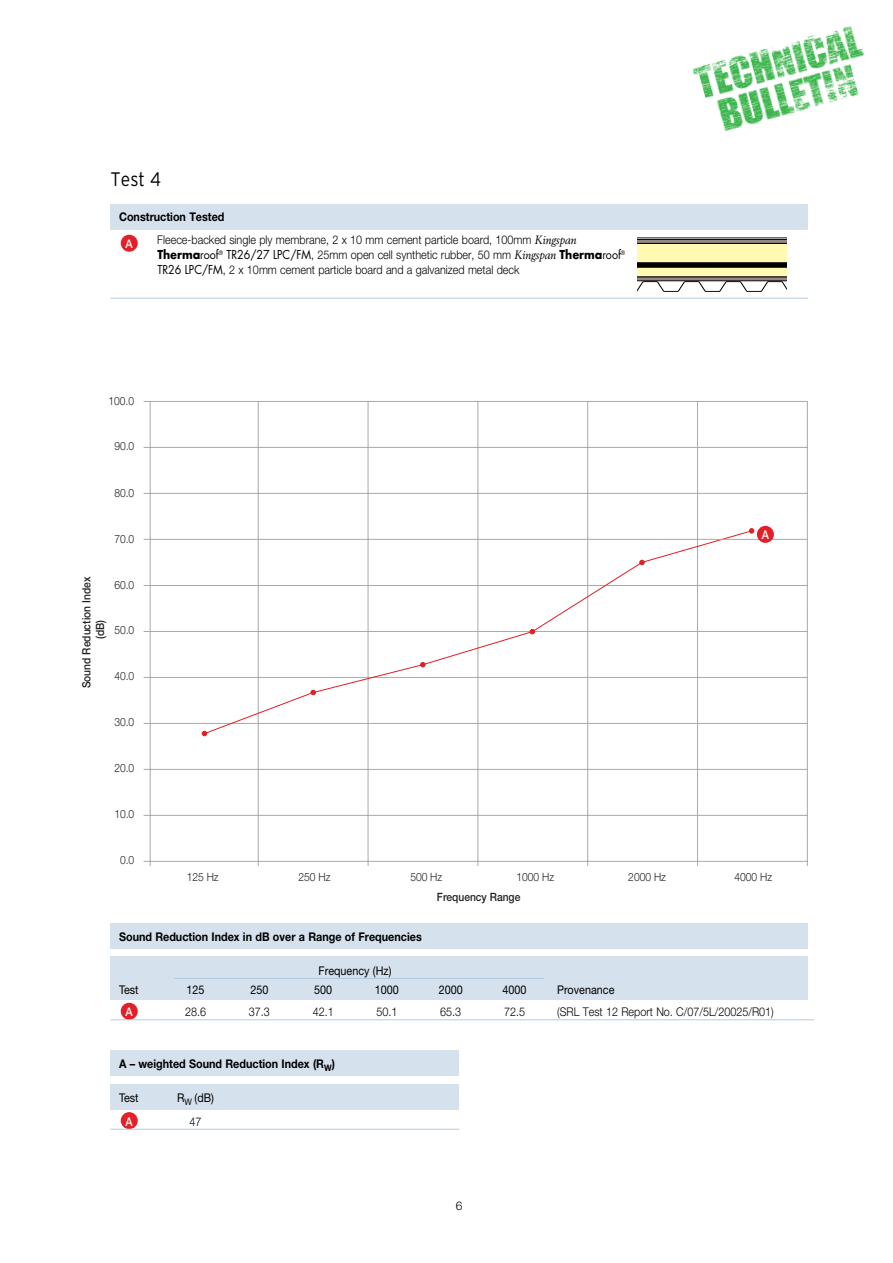
<style>
.page{position:relative;width:893px;height:1263px;background:#fff}
.page>*{position:absolute;margin:0;border:0;box-sizing:border-box;transform-origin:0 0}
.t1{font:300 19.5px "Interstate";color:#000;scale:.9 1}
.t2{font:300 12px/23.5px "Helvetica Neue";color:#000;scale:.9 1}
.t3{font:700 12px "Helvetica Neue";color:#000;scale:.9 1}
.t4{font:12px/23.2px "Helvetica Neue";color:#000;text-align:center;scale:.9 1}
.t5{font:500 12px "Helvetica Neue";color:#fff;scale:.9 1}
.t6{font:300 12px "Helvetica Neue";color:#000}
.t7{font:300 11.4px "Helvetica Neue";color:#231f20;scale:.9 1}
.t8{font:500 11.4px/13.5px "Helvetica Neue";color:#231f20;text-align:center;scale:.9 1}
.s1{font-weight:700}
.s2{font-family:"Berling";font-weight:400;font-style:italic}
.s3{font-family:"Futura";font-weight:700}
.s4{font-family:"Futura";font-weight:400}
.s5{font-weight:300}
</style>
<div class="page">
<img style="left:692px;top:26px;width:172px;height:105px">
<hr style="left:807px;top:539px;width:1px;height:327px;background:#a7a9ac">
<hr style="left:697px;top:539px;width:1px;height:327px;background:#a7a9ac">
<hr style="left:587px;top:539px;width:1px;height:327px;background:#a7a9ac">
<hr style="left:477px;top:539px;width:1px;height:327px;background:#a7a9ac">
<hr style="left:368px;top:539px;width:1px;height:327px;background:#a7a9ac">
<hr style="left:258px;top:539px;width:1px;height:327px;background:#a7a9ac">
<hr style="left:144px;top:861px;width:663px;height:1px;background:#a7a9ac">
<hr style="left:144px;top:815px;width:663px;height:1px;background:#a7a9ac">
<hr style="left:144px;top:769px;width:663px;height:1px;background:#a7a9ac">
<hr style="left:144px;top:723px;width:663px;height:1px;background:#a7a9ac">
<hr style="left:144px;top:677px;width:663px;height:1px;background:#a7a9ac">
<hr style="left:144px;top:631px;width:663px;height:1px;background:#a7a9ac">
<hr style="left:144px;top:585px;width:663px;height:1px;background:#a7a9ac">
<hr style="left:150px;top:539px;width:1px;height:327px;background:#a7a9ac">
<svg style="left:204px;top:540px;width:518px;height:194px"></svg>
<svg style="left:202px;top:731px;width:5px;height:5px"></svg>
<svg style="left:311px;top:690px;width:5px;height:5px"></svg>
<svg style="left:420px;top:662px;width:5px;height:5px"></svg>
<svg style="left:530px;top:629px;width:5px;height:5px"></svg>
<svg style="left:143px;top:401px;width:665px;height:139px"></svg>
<svg style="left:639px;top:560px;width:6px;height:5px"></svg>
<div style="left:757px;top:526px;width:17px;height:17px;background:#e31f27;border-radius:50%"></div>
<div style="left:111px;top:204px;width:697px;height:26px;background:#d5e1ec"></div>
<hr style="left:111px;top:298px;width:697px;height:1px;background:#b5cbdf">
<hr style="left:638px;top:237px;width:149px;height:1px;background:#000">
<svg style="left:638px;top:239px;width:149px;height:53px"></svg>
<div style="left:121px;top:235px;width:17px;height:17px;background:#e31f27;border-radius:50%"></div>
<div style="left:111px;top:957px;width:697px;height:43px;background:#d5e1ec"></div>
<div style="left:121px;top:1003px;width:17px;height:17px;background:#e31f27;border-radius:50%"></div>
<div style="left:111px;top:923px;width:697px;height:25px;background:#d5e1ec"></div>
<hr style="left:174px;top:978px;width:370px;height:1px;background:#b5cbdf">
<div style="left:111px;top:1084px;width:348px;height:26px;background:#d5e1ec"></div>
<div style="left:121px;top:1112px;width:17px;height:17px;background:#e31f27;border-radius:50%"></div>
<div style="left:111px;top:1050px;width:348px;height:26px;background:#d5e1ec"></div>
<hr style="left:111px;top:1019px;width:703px;height:1px;background:#b5cbdf">
<hr style="left:111px;top:1129px;width:348px;height:1px;background:#b5cbdf">
<h1 class="t1" style="left:111px;top:168px;width:58px">Test 4</h1>
<p class="t2" style="left:157px;top:204px;width:467px;text-indent:-38px"><span class="s1">Construction Tested<br></span>Fleece-backed single ply membrane, 2 x 10 mm cement particle board, 100mm <span class="s2">Kingspan</span></p>
<p class="t2" style="left:157px;top:247px;width:521px;line-height:15px"><span class="s3">Therma</span><span class="s4">roof</span><sup>®</sup> <span class="s4">TR26/27 LPC/FM</span>, 25mm open cell synthetic rubber, 50 mm <span class="s2">Kingspan</span> <span class="s3">Therma</span><span class="s4">roof</span><sup>®<br></sup><span class="s4">TR26 LPC/FM</span>, 2 x 10mm cement particle board and a galvanized metal deck</p>
<p class="t5" style="left:126px;top:237px;width:10px">A</p>
<p class="t7" style="left:108px;top:394px;width:30px">100.0</p>
<p class="t7" style="left:114px;top:439px;width:24px">90.0</p>
<p class="t7" style="left:114px;top:486px;width:24px">80.0</p>
<p class="t8" style="left:80px;top:688px;width:125px;rotate:-90deg">Sound Reduction Index (dB)</p>
<p class="t7" style="left:114px;top:532px;width:24px">70.0</p>
<p class="t7" style="left:114px;top:578px;width:24px">60.0</p>
<p class="t7" style="left:114px;top:623px;width:24px">50.0</p>
<p class="t7" style="left:114px;top:669px;width:24px">40.0</p>
<p class="t7" style="left:114px;top:715px;width:24px">30.0</p>
<p class="t7" style="left:114px;top:761px;width:24px">20.0</p>
<p class="t7" style="left:114px;top:807px;width:24px">10.0</p>
<p class="t7" style="left:120px;top:853px;width:17px">0.0</p>
<p class="t5" style="left:762px;top:528px;width:10px">A</p>
<p class="t7" style="left:187px;top:870px;width:37px">125 Hz</p>
<p class="t7" style="left:299px;top:870px;width:37px">250 Hz</p>
<p class="t7" style="left:410px;top:870px;width:37px">500 Hz</p>
<p class="t7" style="left:516px;top:870px;width:43px">1000 Hz</p>
<p class="t7" style="left:628px;top:870px;width:43px">2000 Hz</p>
<p class="t7" style="left:734px;top:870px;width:43px">4000 Hz</p>
<p class="t8" style="left:437px;top:890px;width:94px">Frequency Range</p>
<p class="t3" style="left:119px;top:929px;width:338px">Sound Reduction Index in dB over a Range of Frequencies</p>
<p class="t4" style="left:319px;top:959px;width:82px">Frequency (Hz)</p>
<p class="t4" style="left:119px;top:978px;width:23px">Test</p>
<p class="t4" style="left:187px;top:978px;width:22px">125</p>
<p class="t4" style="left:250px;top:978px;width:22px">250</p>
<p class="t4" style="left:314px;top:978px;width:22px">500</p>
<p class="t4" style="left:375px;top:978px;width:28px">1000</p>
<p class="t4" style="left:439px;top:978px;width:28px">2000</p>
<p class="t4" style="left:502px;top:978px;width:28px">4000</p>
<p class="t4" style="left:557px;top:978px;width:65px">Provenance</p>
<p class="t2" style="left:185px;top:1000px;width:25px">28.6</p>
<p class="t2" style="left:249px;top:1000px;width:25px">37.3</p>
<p class="t2" style="left:313px;top:1000px;width:25px">42.1</p>
<p class="t2" style="left:376px;top:1000px;width:25px">50.1</p>
<p class="t2" style="left:440px;top:1000px;width:25px">65.3</p>
<p class="t2" style="left:504px;top:1000px;width:25px">72.5</p>
<p class="t2" style="left:557px;top:1000px;width:242px">(SRL Test 12 Report No. C/07/5L/20025/R01)</p>
<p class="t5" style="left:126px;top:1005px;width:10px">A</p>
<p class="t3" style="left:119px;top:1056px;width:241px">A – weighted Sound Reduction Index (R<sub>W</sub>)</p>
<p class="t4" style="left:119px;top:1086px;width:23px">Test</p>
<p class="t4" style="left:177px;top:1086px;width:42px">R<sub>W</sub> (dB)<br><span class="s5">47</span></p>
<p class="t5" style="left:126px;top:1114px;width:10px">A</p>
<p class="t6" style="left:456px;top:1198px;width:8px">6</p>
</div>
